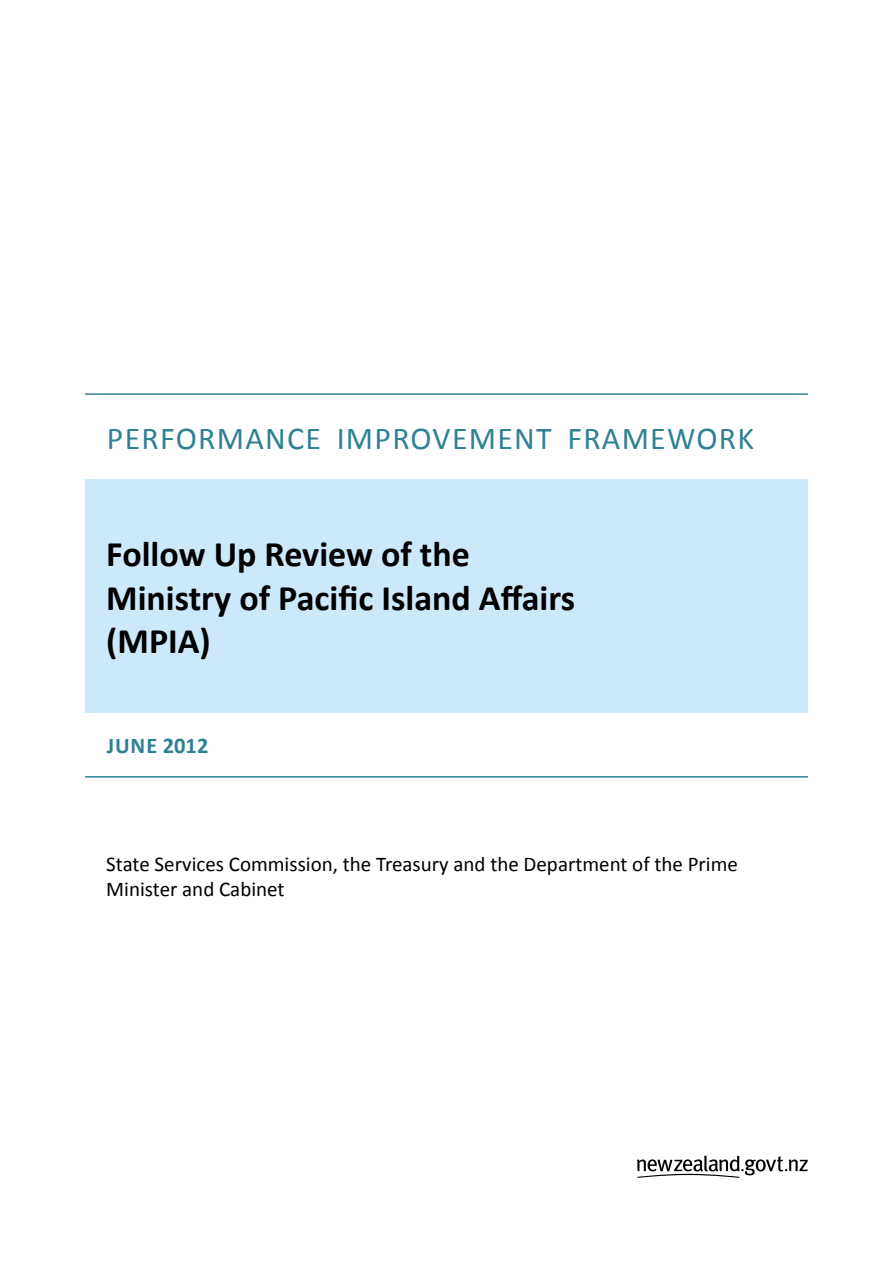
<style>
.page{position:relative;width:893px;height:1263px;background:#fff}
.page>*{position:absolute;margin:0;border:0;box-sizing:border-box;transform-origin:0 0}
.t1{font:700 36px/43.2px "Calibri";color:#000}
.t2{font:31.95px "Calibri";letter-spacing:.04em;color:#2f8193}
.t3{font:700 22.5px "Calibri";color:#2f8193}
.t4{font:21px/25.2px "Calibri";color:#000}
</style>
<div class="page">
<div style="left:85px;top:479px;width:723px;height:234px;background:#cce9fa"></div>
<svg style="left:637px;top:1155px;width:171px;height:23px"></svg>
<hr style="left:85px;top:393px;width:723px;height:2px;background:#2f8193">
<hr style="left:85px;top:776px;width:723px;height:1px;background:#2f8193">
<h2 class="t2" style="left:107px;top:418px;width:649px">Performance Improvement Framework</h2>
<h1 class="t1" style="left:106px;top:533px;width:470px">Follow Up Review of the<br>Ministry of Pacific Island Affairs (MPIA)</h1>
<p class="t3" style="left:107px;top:731px;width:103px">Ju ne 2012</p>
<p class="t4" style="left:106px;top:851px;width:633px">State Services Commission, the Treasury and the Department of the Prime<br>M inister and Cabinet</p>
</div>
